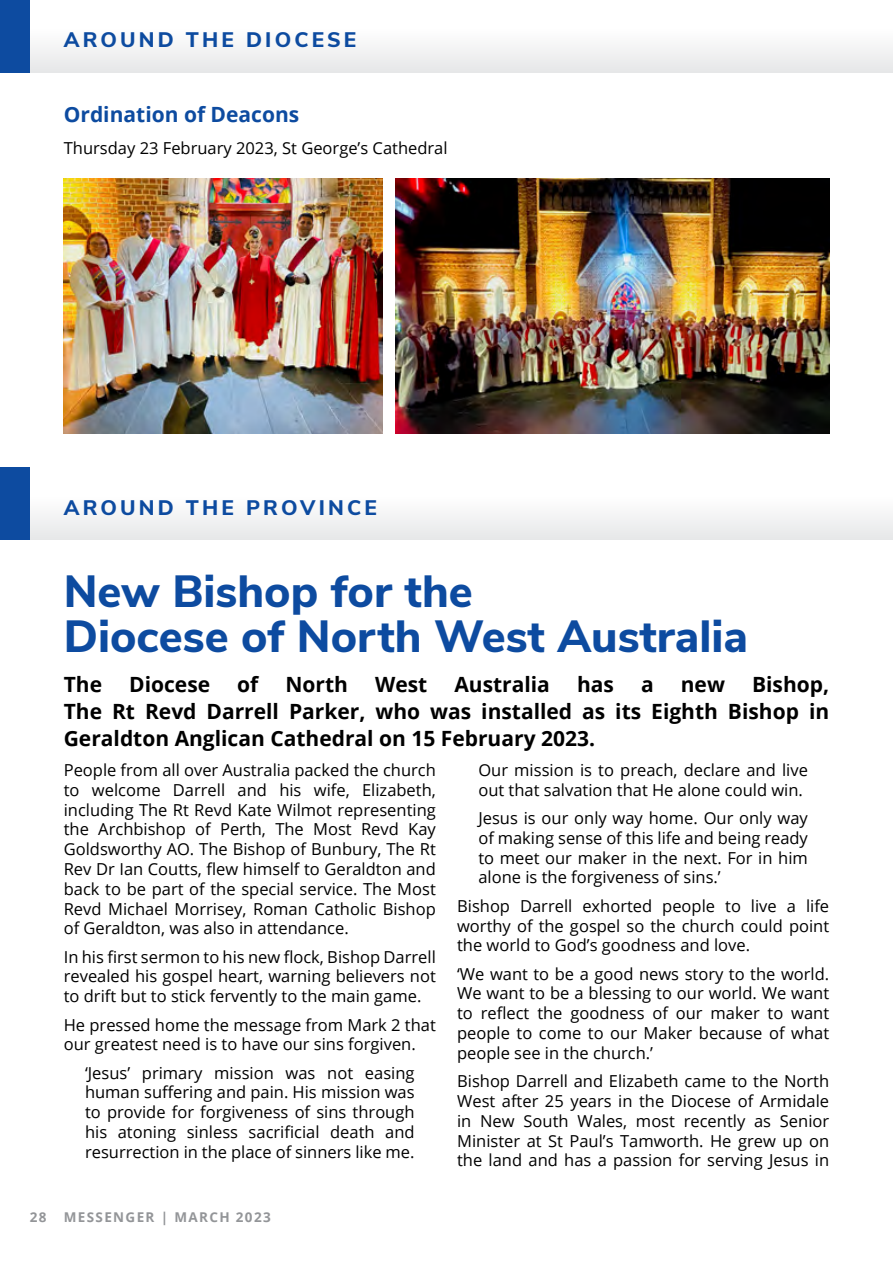
<style>
.page{position:relative;width:893px;height:1263px;background:#fff}
.page>*{position:absolute;margin:0;border:0;box-sizing:border-box;transform-origin:0 0}
.t1{font:800 45px/45px "Nunito Sans";color:#0d4ba0}
.t2{font:700 21px/27px "Open Sans";color:#000;text-align:justify}
.t3{font:800 21px "Nunito Sans";letter-spacing:.15em;color:#0d4ba0}
.t4{font:700 21px "Open Sans";color:#0d4ba0}
.t5{font:16.5px/19.8px "Open Sans";color:#000;text-align:justify}
.t6{font:700 13.5px "Open Sans";letter-spacing:.1em;color:#939598}
</style>
<div class="page">
<div style="left:0;top:0;width:893px;height:72px;background:linear-gradient(to bottom,#fff,#eaebec)"></div>
<div style="left:0;top:468px;width:893px;height:72px;background:linear-gradient(to bottom,#fff,#eaebec)"></div>
<div style="left:0;top:0;width:30px;height:72px;background:#0d4ba0"></div>
<div style="left:0;top:468px;width:30px;height:72px;background:#0d4ba0"></div>
<img style="left:64px;top:179px;width:319px;height:255px">
<img style="left:395px;top:179px;width:434px;height:255px">
<p class="t3" style="left:64px;top:24px;width:294px">AROUND THE DIOCESE</p>
<p class="t4" style="left:64px;top:100px;width:237px">Ordination of Deacons</p>
<p class="t5" style="left:64px;top:138px;width:385px">Thursday 23 February 2023, St George’s Cathedral</p>
<p class="t3" style="left:64px;top:492px;width:315px">AROUND THE PROVINCE</p>
<h1 class="t1" style="left:64px;top:566px;width:686px">New Bishop for the<br>Diocese of North West Australia</h1>
<p class="t2" style="left:64px;top:670px;width:40px">The</p>
<p class="t2" style="left:129px;top:670px;width:82px">Diocese</p>
<p class="t2" style="left:237px;top:670px;width:23px">of</p>
<p class="t2" style="left:285px;top:670px;width:64px">North</p>
<p class="t2" style="left:375px;top:670px;width:54px">West</p>
<p class="t2" style="left:454px;top:670px;width:97px">Australia</p>
<p class="t2" style="left:577px;top:670px;width:38px">has</p>
<p class="t2" style="left:641px;top:670px;width:14px">a</p>
<p class="t2" style="left:681px;top:670px;width:46px">new</p>
<p class="t2" style="left:64px;top:670px;width:767px;text-indent:688px">Bishop, The Rt Revd Darrell Parker, who was installed as its Eighth Bishop in Geraldton Anglican Cathedral on 15 February 2023.</p>
<p class="t5" style="left:64px;top:760px;width:374px">People from all over Australia packed the church to welcome Darrell and his wife, Elizabeth, including The Rt Revd Kate Wilmot representing the Archbishop of Perth, The Most Revd Kay Goldsworthy AO. The Bishop of Bunbury, The Rt Rev Dr Ian Coutts, flew himself to Geraldton and back to be part of the special service. The Most Revd Michael Morrisey, Roman Catholic Bishop of Geraldton, was also in attendance.</p>
<p class="t5" style="left:64px;top:946px;width:374px">In his first sermon to his new flock, Bishop Darrell revealed his gospel heart, warning believers not to drift but to stick fervently to the main game.</p>
<p class="t5" style="left:64px;top:1014px;width:374px">He pressed home the message from Mark 2 that our greatest need is to have our sins forgiven.</p>
<p class="t5" style="left:85px;top:1062px;width:331px">‘Jesus’ primary mission was not easing human suffering and pain. His mission was to provide for forgiveness of sins through his atoning sinless sacrificial death and resurrection in the place of sinners like me.</p>
<p class="t6" style="left:30px;top:1208px;width:18px">28</p>
<p class="t6" style="left:64px;top:1208px;width:208px">MESSENGER | MARCH 2023</p>
<p class="t5" style="left:478px;top:760px;width:331px">Our mission is to preach, declare and live out that salvation that He alone could win.</p>
<p class="t5" style="left:478px;top:808px;width:331px">Jesus is our only way home. Our only way of making sense of this life and being ready to meet our maker in the next. For in him alone is the forgiveness of sins.’</p>
<p class="t5" style="left:457px;top:895px;width:374px">Bishop Darrell exhorted people to live a life worthy of the gospel so the church could point the world to God’s goodness and love.</p>
<p class="t5" style="left:457px;top:963px;width:374px">‘We want to be a good news story to the world.<br>We want to be a blessing to our world. We want to reflect the goodness of our maker to want people to come to our Maker because of what people see in the church.’</p>
<p class="t5" style="left:457px;top:1071px;width:374px">Bishop Darrell and Elizabeth came to the North West after 25 years in the Diocese of Armidale in New South Wales, most recently as Senior Minister at St Paul’s Tamworth. He grew up on the land and has a passion for serving Jesus in</p>
</div>
